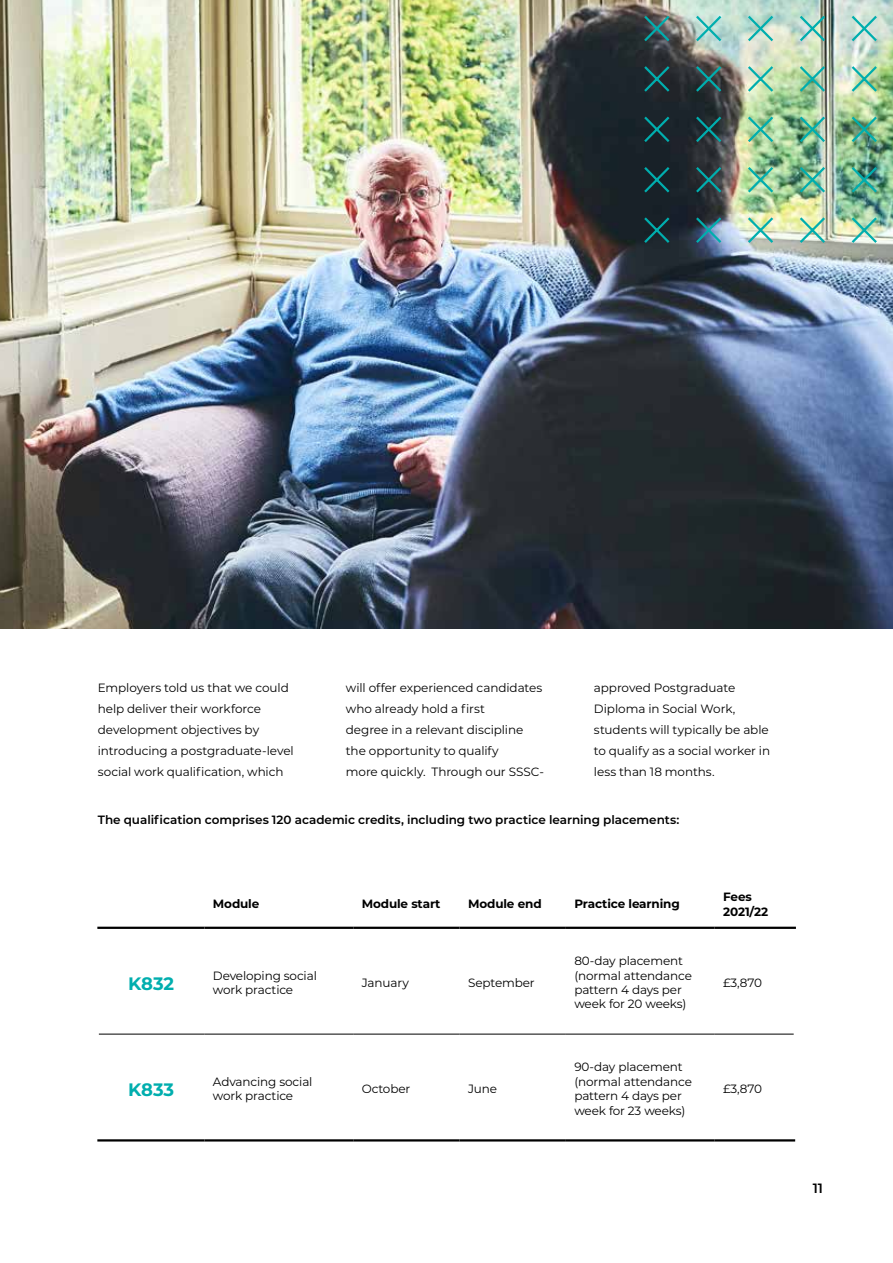
<style>
.page{position:relative;width:893px;height:1263px;background:#fff}
.page>*{position:absolute;margin:0;border:0;box-sizing:border-box;transform-origin:0 0}
.t1{font:700 18px "Montserrat";letter-spacing:-.005em;color:#00aeae}
.t2{font:600 13.5px "Montserrat";color:#000}
.t3{font:12px/21px "Montserrat";letter-spacing:-.01em;color:#000}
.t4{font:600 12px "Montserrat";color:#000}
.t5{font:700 12px/15px "Montserrat";letter-spacing:-.01em;color:#000}
</style>
<div class="page">
<img style="left:0;top:0;width:893px;height:629px">
<hr style="left:97px;top:927px;width:107px;height:2px;background:#000">
<hr style="left:204px;top:927px;width:149px;height:2px;background:#000">
<hr style="left:353px;top:927px;width:107px;height:2px;background:#000">
<hr style="left:460px;top:927px;width:106px;height:2px;background:#000">
<hr style="left:566px;top:927px;width:149px;height:2px;background:#000">
<hr style="left:715px;top:927px;width:81px;height:2px;background:#000">
<hr style="left:97px;top:1139px;width:107px;height:2px;background:#000">
<hr style="left:204px;top:1139px;width:149px;height:2px;background:#000">
<hr style="left:353px;top:1139px;width:107px;height:2px;background:#000">
<hr style="left:460px;top:1139px;width:106px;height:2px;background:#000">
<hr style="left:566px;top:1139px;width:149px;height:2px;background:#000">
<hr style="left:715px;top:1139px;width:80px;height:2px;background:#000">
<hr style="left:99px;top:1034px;width:105px;height:1px;background:#000">
<hr style="left:204px;top:1034px;width:149px;height:1px;background:#000">
<hr style="left:353px;top:1034px;width:107px;height:1px;background:#000">
<hr style="left:460px;top:1034px;width:106px;height:1px;background:#000">
<hr style="left:566px;top:1034px;width:149px;height:1px;background:#000">
<hr style="left:715px;top:1034px;width:79px;height:1px;background:#000">
<img style="left:642px;top:0;width:251px;height:245px">
<p class="t3" style="left:98px;top:677px;width:198px">Employers told us that we could help deliver their workforce development objectives by introducing a postgraduate-level social work qualification, which</p>
<p class="t3" style="left:346px;top:677px;width:200px">will offer experienced candidates who already hold a first<br>degree in a relevant discipline the opportunity to qualify<br>more quickly. Through our SSSC-</p>
<p class="t3" style="left:594px;top:677px;width:178px">approved Postgraduate<br>Diploma in Social Work, students will typically be able to qualify as a social worker in less than 18 months.</p>
<p class="t4" style="left:98px;top:811px;width:583px">The qualification comprises 120 academic credits, including two practice learning placements:</p>
<p class="t5" style="left:213px;top:896px;width:48px">Module</p>
<p class="t5" style="left:362px;top:896px;width:80px">Module start</p>
<p class="t5" style="left:468px;top:896px;width:75px">Module end</p>
<p class="t5" style="left:574px;top:896px;width:107px">Practice learning</p>
<p class="t5" style="left:723px;top:888px;width:47px">Fees<br>2021/22</p>
<h1 class="t1" style="left:128px;top:970px;width:47px">K832</h1>
<p class="t3" style="left:213px;top:968px;width:106px;line-height:14.4px">Developing social work practice</p>
<p class="t3" style="left:362px;top:971px;width:49px">January</p>
<p class="t3" style="left:468px;top:971px;width:68px">September</p>
<h1 class="t1" style="left:128px;top:1076px;width:48px">K833</h1>
<p class="t3" style="left:213px;top:1074px;width:101px;line-height:14.4px">Advancing social work practice</p>
<p class="t3" style="left:362px;top:1078px;width:50px">October</p>
<p class="t3" style="left:468px;top:1078px;width:31px">June</p>
<p class="t3" style="left:574px;top:953px;width:119px;line-height:14.4px">80-day placement (normal attendance pattern 4 days per week for 20 weeks)</p>
<p class="t3" style="left:574px;top:1059px;width:119px;line-height:14.4px">90-day placement (normal attendance pattern 4 days per week for 23 weeks)</p>
<p class="t3" style="left:723px;top:971px;width:40px">£3,870</p>
<p class="t3" style="left:723px;top:1078px;width:40px">£3,870</p>
<p class="t2" style="left:813px;top:1178px;width:12px">11</p>
</div>
